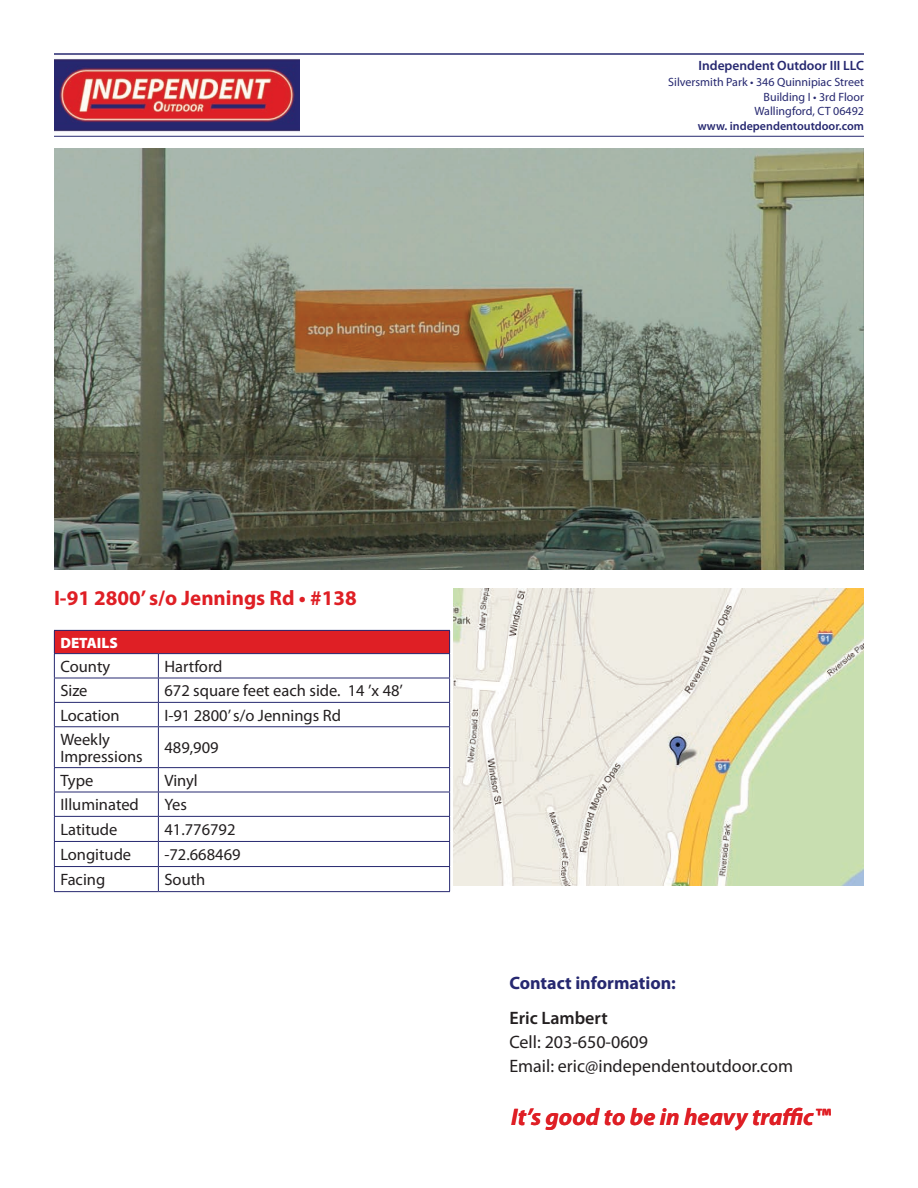
<style>
.page{position:relative;width:918px;height:1188px;background:#fff}
.page>*{position:absolute;margin:0;border:0;box-sizing:border-box;transform-origin:0 0}
.t1{font:italic 700 24px "Myriad Pro";color:#df1f25}
.t2{font:700 21px "Myriad Pro";color:#df1f25}
.t3{font:18px/24px "Myriad Pro";color:#231f20}
.t4{font:700 18px "Myriad Pro";color:#262870}
.t5{font:600 18px "Myriad Pro";color:#231f20}
.t6{font:16.5px/16.5px "Myriad Pro";color:#231f20}
.t7{font:900 15px "Myriad Pro";color:#fff}
.t8{font:600 13.5px "Myriad Pro";color:#262870}
.t9{font:12px/14.4px "Myriad Pro";color:#262870;text-align:right}
.t10{font:600 12px "Myriad Pro";color:#262870}
</style>
<div class="page">
<img style="left:54px;top:59px;width:246px;height:77px">
<hr style="left:54px;top:53px;width:810px;height:2px;background:#262870">
<hr style="left:54px;top:136px;width:810px;height:1px;background:#262870">
<img style="left:454px;top:589px;width:410px;height:297px">
<svg style="left:54px;top:148px;width:810px;height:421px;background:#797f6e"></svg>
<div style="left:54px;top:630px;width:396px;height:24px;background:#df1f25"></div>
<svg style="left:55px;top:654px;width:394px;height:24px"></svg>
<svg style="left:55px;top:679px;width:394px;height:212px"></svg>
<hr style="left:54px;top:678px;width:104px;height:1px;background:#262870">
<hr style="left:158px;top:678px;width:292px;height:1px;background:#262870">
<hr style="left:54px;top:702px;width:104px;height:1px;background:#262870">
<hr style="left:158px;top:702px;width:292px;height:1px;background:#262870">
<svg style="left:158px;top:654px;width:1px;height:72px"></svg>
<hr style="left:54px;top:726px;width:104px;height:1px;background:#262870">
<hr style="left:54px;top:727px;width:1px;height:40px;background:#262870">
<hr style="left:158px;top:726px;width:292px;height:1px;background:#262870">
<hr style="left:158px;top:727px;width:1px;height:40px;background:#262870">
<hr style="left:449px;top:727px;width:1px;height:40px;background:#262870">
<hr style="left:54px;top:767px;width:104px;height:1px;background:#262870">
<hr style="left:158px;top:767px;width:292px;height:1px;background:#262870">
<hr style="left:54px;top:792px;width:104px;height:1px;background:#262870">
<hr style="left:158px;top:792px;width:292px;height:1px;background:#262870">
<hr style="left:54px;top:816px;width:104px;height:1px;background:#262870">
<hr style="left:158px;top:816px;width:292px;height:1px;background:#262870">
<hr style="left:54px;top:841px;width:104px;height:1px;background:#262870">
<hr style="left:158px;top:841px;width:292px;height:1px;background:#262870">
<hr style="left:54px;top:866px;width:104px;height:1px;background:#262870">
<svg style="left:54px;top:768px;width:1px;height:123px"></svg>
<hr style="left:158px;top:866px;width:292px;height:1px;background:#262870">
<svg style="left:158px;top:768px;width:1px;height:123px"></svg>
<svg style="left:449px;top:768px;width:1px;height:123px"></svg>
<hr style="left:54px;top:891px;width:104px;height:1px;background:#262870">
<hr style="left:158px;top:891px;width:292px;height:1px;background:#262870">
<hr style="left:54px;top:630px;width:104px;height:1px;background:#262870">
<svg style="left:54px;top:631px;width:1px;height:95px"></svg>
<hr style="left:158px;top:630px;width:292px;height:1px;background:#262870">
<svg style="left:449px;top:631px;width:1px;height:95px"></svg>
<hr style="left:54px;top:653px;width:104px;height:1px;background:#262870">
<hr style="left:158px;top:653px;width:292px;height:1px;background:#262870">
<p class="t8" style="left:698px;top:57px;width:167px">Independent Outdoor III LLC</p>
<p class="t9" style="left:668px;top:75px;width:197px">Silversmith Park • 346 Quinnipiac Street<br>Building I • 3rd Floor<br>Wallingford, CT 06492</p>
<p class="t10" style="left:698px;top:118px;width:168px">www. independentoutdoor.com</p>
<p class="t2" style="left:54px;top:584px;width:304px">I-91 2800’ s/o Jennings Rd • #138</p>
<p class="t7" style="left:60px;top:634px;width:59px">DETAILS</p>
<p class="t6" style="left:60px;top:658px;width:52px">County</p>
<p class="t6" style="left:164px;top:658px;width:60px">Hartford</p>
<p class="t6" style="left:60px;top:682px;width:29px">Size</p>
<p class="t6" style="left:164px;top:682px;width:240px">672 square feet each side. 14 ’x 48’</p>
<p class="t6" style="left:60px;top:707px;width:61px">Location</p>
<p class="t6" style="left:164px;top:707px;width:178px">I-91 2800’ s/o Jennings Rd</p>
<p class="t6" style="left:60px;top:731px;width:84px">Weekly<br>Impressions</p>
<p class="t6" style="left:164px;top:739px;width:56px">489,909</p>
<p class="t6" style="left:60px;top:772px;width:34px">Type</p>
<p class="t6" style="left:164px;top:772px;width:35px">Vinyl</p>
<p class="t6" style="left:60px;top:796px;width:80px">Illuminated</p>
<p class="t6" style="left:164px;top:796px;width:24px">Yes</p>
<p class="t6" style="left:60px;top:821px;width:59px">Latitude</p>
<p class="t6" style="left:164px;top:821px;width:73px">41.776792</p>
<p class="t6" style="left:60px;top:846px;width:72px">Longitude</p>
<p class="t6" style="left:164px;top:846px;width:78px">-72.668469</p>
<p class="t6" style="left:60px;top:871px;width:46px">Facing</p>
<p class="t6" style="left:164px;top:871px;width:43px">South</p>
<p class="t4" style="left:509px;top:971px;width:168px">Contact information:</p>
<p class="t5" style="left:509px;top:1006px;width:100px">Eric Lambert</p>
<p class="t3" style="left:509px;top:1029px;width:285px">Cell: 203-650-0609<br>Email: eric@independentoutdoor.com</p>
<h1 class="t1" style="left:511px;top:1101px;width:321px">It’s good to be in heavy traffic™</h1>
</div>
